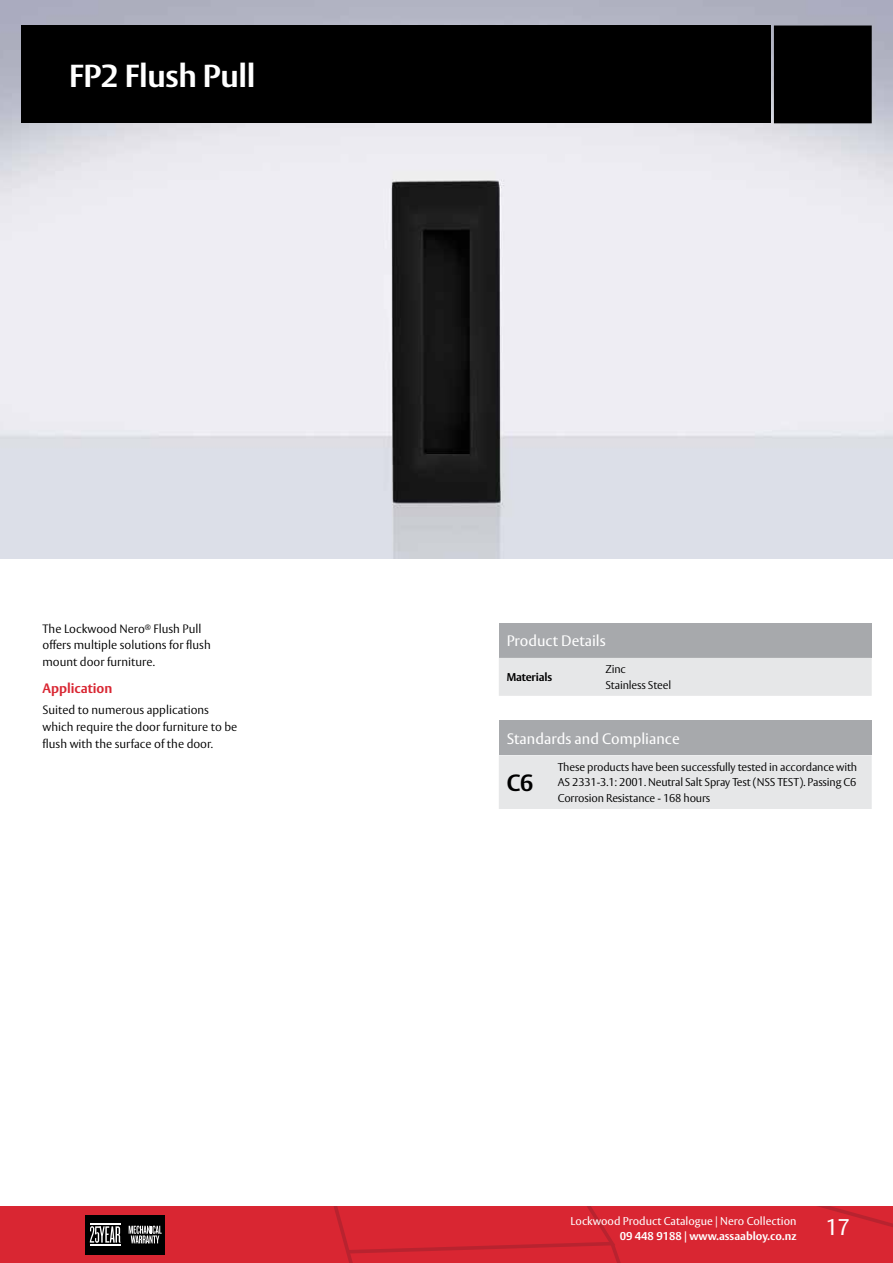
<style>
.page{position:relative;width:893px;height:1263px;background:#fff}
.page>*{position:absolute;margin:0;border:0;box-sizing:border-box;transform-origin:0 0}
.t1{font:700 31.5px "ASSA Vesta";letter-spacing:-.01em;color:#fff}
.t2{font:700 23.25px "ASSA Vesta";color:#000}
.t3{font:22.5px "ASSA Vesta";color:#fff}
.t4{font:15px "ASSA Vesta";color:#fff}
.t5{font:700 13.5px "ASSA Vesta";color:#d92632}
.t6{font:300 12px/16.8px "ASSA Vesta";color:#000}
.t7{font:300 11.25px/15.8px "ASSA Vesta";letter-spacing:-.015em;color:#000}
.t8{font:11.25px "ASSA Vesta";color:#fff}
.t9{font:700 11.25px "ASSA Vesta";color:#fff}
.t10{font:700 11.25px "ASSA Vesta";letter-spacing:-.015em;color:#000}
</style>
<div class="page">
<svg style="left:0;top:1206px;width:893px;height:57px;background:#cd2631"></svg>
<hr style="left:90px;top:1224px;width:30px;height:1px;background:#fff">
<hr style="left:90px;top:1244px;width:30px;height:1px;background:#fff">
<img style="left:0;top:0;width:893px;height:558px">
<div style="left:499px;top:623px;width:373px;height:35px;background:#a7a9ac"></div>
<div style="left:499px;top:658px;width:373px;height:38px;background:#e6e7e8"></div>
<div style="left:499px;top:720px;width:373px;height:35px;background:#a7a9ac"></div>
<div style="left:499px;top:755px;width:373px;height:54px;background:#e6e7e8"></div>
<div style="left:21px;top:26px;width:749px;height:97px;background:#000"></div>
<div style="left:774px;top:26px;width:98px;height:97px;background:#000"></div>
<h1 class="t1" style="left:69px;top:56px;width:188px">FP2 Flush Pull</h1>
<p class="t6" style="left:43px;top:620px;width:170px">The Lockwood Nero<sup>®</sup> Flush Pull offers multiple solutions for flush mount door furniture.</p>
<p class="t5" style="left:43px;top:680px;width:71px">Application</p>
<p class="t6" style="left:43px;top:702px;width:196px">Suited to numerous applications which require the door furniture to be flush with the surface of the door.</p>
<p class="t4" style="left:507px;top:632px;width:101px">Product Details</p>
<p class="t10" style="left:507px;top:670px;width:47px">Materials</p>
<p class="t7" style="left:605px;top:662px;width:67px">Zinc<br>Stainless Steel</p>
<p class="t4" style="left:507px;top:729px;width:174px">Standards and Compliance</p>
<h2 class="t2" style="left:507px;top:769px;width:28px">C6</h2>
<p class="t7" style="left:558px;top:759px;width:301px;text-align:justify">These products have been successfully tested in accordance with AS 2331-3.1: 2001. Neutral Salt Spray Test (NSS TEST). Passing C6<br>Corrosion Resistance - 168 hours</p>
<p class="t8" style="left:571px;top:1214px;width:227px">Lockwood Product Catalogue | Nero Collection</p>
<p class="t9" style="left:620px;top:1229px;width:178px">09 448 9188 | www.assaabloy.co.nz</p>
<h3 class="t3" style="left:825px;top:1214px;width:26px">17</h3>
</div>
